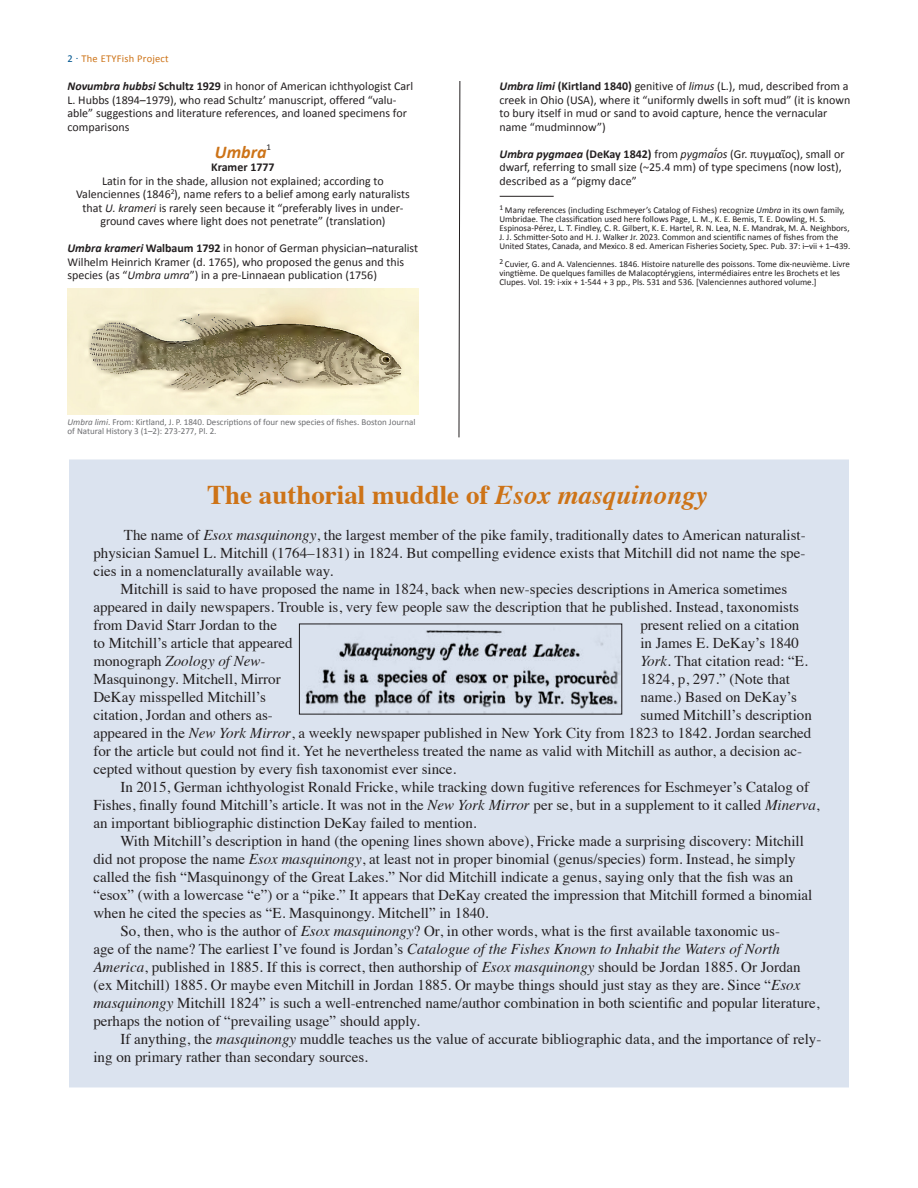
<style>
.page{position:relative;width:918px;height:1188px;background:#fff}
.page>*{position:absolute;margin:0;border:0;box-sizing:border-box;transform-origin:0 0}
.t1{font:700 27px "Times";color:#cd7317}
.t2{font:italic 700 18px "Calibri";color:#cd7317}
.t3{font:15px/18px "Times";color:#231f20}
.t4{font:italic 15px "Times";color:#231f20}
.t5{font:12px/13.5px "Calibri";color:#231f20}
.t6{font:700 12px "Calibri";color:#231f20}
.t7{font:10.5px "Calibri";letter-spacing:.02em;color:#cd7317}
.t8{font:9px/9px "Calibri";color:#231f20}
.t9{font:9px/9px "Calibri";color:#6c6d70}
.s1{color:#00558f}
.s2{font-weight:700;font-style:italic}
.s3{font-weight:700}
.s4{font-style:italic}
.s5{font-style:normal}
</style>
<div class="page">
<svg style="left:458px;top:81px;width:3px;height:357px"></svg>
<hr style="left:500px;top:196px;width:54px;height:1px;background:#231f20">
<img style="left:68px;top:288px;width:350px;height:127px">
<div style="left:68px;top:458px;width:782px;height:631px;background:#dbe3ef;border:2px solid #fff"></div>
<img style="left:305px;top:630px;width:315px;height:82px">
<p class="t7" style="left:68px;top:51px;width:103px"><span class="s1">2 ·</span> The ETYFish Project</p>
<p class="t5" style="left:68px;top:79px;width:347px"><span class="s2">Novumbra hubbsi</span> <span class="s3">Schultz 1929</span> in honor of American ichthyologist Carl L. Hubbs (1894–1979), who read Schultz’ manuscript, offered “valu&shy;able” suggestions and literature references, and loaned specimens for comparisons</p>
<p class="t2" style="left:215px;top:139px;width:58px">Umbra<sup>1</sup></p>
<p class="t6" style="left:211px;top:159px;width:65px">Kramer 1777</p>
<p class="t5" style="left:102px;top:173px;width:283px">Latin for in the shade, allusion not explained; according to</p>
<p class="t5" style="left:76px;top:187px;width:335px;text-align:center">Valenciennes (1846<sup>2</sup>), name refers to a belief among early naturalists that <span class="s4">U. krameri</span> is rarely seen because it “preferably lives in under&shy;ground caves where light does not penetrate” (translation)</p>
<p class="t5" style="left:68px;top:241px;width:352px"><span class="s2">Umbra krameri</span> <span class="s3">Walbaum 1792</span> in honor of German physician–naturalist<br>Wilhelm Heinrich Kramer (d. 1765), who proposed the genus and this species (as “<span class="s4">Umbra umra</span>”) in a pre-Linnaean publication (1756)</p>
<p class="t9" style="left:68px;top:418px;width:350px"><span class="s4">Umbra limi</span>. From: Kirtland, J. P. 1840. Descriptions of four new species of fishes. Boston Journal of Natural History 3 (1–2): 273-277, Pl. 2.</p>
<p class="t5" style="left:500px;top:79px;width:352px"><span class="s2">Umbra limi</span> <span class="s3">(Kirtland 1840)</span> genitive of <span class="s4">limus</span> (L.), mud, described from a creek in Ohio (USA), where it “uniformly dwells in soft mud” (it is known to bury itself in mud or sand to avoid capture, hence the vernacular name “mudminnow”)</p>
<p class="t5" style="left:500px;top:146px;width:347px"><span class="s2">Umbra pygmaea</span> <span class="s3">(DeKay 1842)</span> from <span class="s4">pygmaīoś</span> (Gr. πυγμαῖος), small or dwarf, referring to small size (~25.4 mm) of type specimens (now lost), described as a “pigmy dace”</p>
<p class="t8" style="left:500px;top:205px;width:352px"><sup>1</sup> Many references (including Eschmeyer’s Catalog of Fishes) recognize <span class="s4">Umbra</span> in its own family, Umbridae. The classification used here follows Page, L. M., K. E. Bemis, T. E. Dowling, H. S.<br>Espinosa-Pérez, L. T. Findley, C. R. Gilbert, K. E. Hartel, R. N. Lea, N. E. Mandrak, M. A. Neighbors, J. J. Schmitter-Soto and H. J. Walker Jr. 2023. Common and scientific names of fishes from the United States, Canada, and Mexico. 8 ed. American Fisheries Society, Spec. Pub. 37: i–vii + 1–439.</p>
<p class="t8" style="left:500px;top:259px;width:352px"><sup>2</sup> Cuvier, G. and A. Valenciennes. 1846. Histoire naturelle des poissons. Tome dix-neuvième. Livre vingtième. De quelques familles de Malacoptérygiens, intermédiaires entre les Brochets et les</p>
<p class="t8" style="left:500px;top:277px;width:319px">Clupes. Vol. 19: i-xix + 1-544 + 3 pp., Pls. 531 and 536. [Valenciennes authored volume.]</p>
<p class="t1" style="left:207px;top:469px;width:502px">The authorial muddle of <span class="s4">Esox masquinongy</span></p>
<p class="t3" style="left:93px;top:524px;width:714px;text-align:justify;text-indent:30px">The name of <span class="s4">Esox masquinongy</span>, the largest member of the pike family, traditionally dates to American naturalist&shy;physician Samuel L. Mitchill (1764–1831) in 1824. But compelling evidence exists that Mitchill did not name the spe&shy;cies in a nomenclaturally available way.</p>
<p class="t3" style="left:93px;top:578px;width:707px;text-indent:27px">Mitchill is said to have proposed the name in 1824, back when new-species descriptions in America sometimes appeared in daily newspapers. Trouble is, very few people saw the description that he published. Instead, taxonomists from David Starr Jordan to the</p>
<p class="t3" style="left:640px;top:614px;width:161px">present relied on a citation</p>
<p class="t3" style="left:93px;top:632px;width:201px">to Mitchill’s article that appeared</p>
<p class="t3" style="left:640px;top:632px;width:160px">in James E. DeKay’s 1840</p>
<p class="t4" style="left:93px;top:648px;width:174px"><span class="s5">monograph</span> Zoology of New-</p>
<p class="t3" style="left:640px;top:650px;width:169px"><span class="s4">York</span>. That citation read: “E.</p>
<p class="t3" style="left:93px;top:668px;width:189px">Masquinongy. Mitchell, Mirror</p>
<p class="t3" style="left:640px;top:668px;width:151px">1824, p, 297.” (Note that</p>
<p class="t3" style="left:93px;top:686px;width:174px">DeKay misspelled Mitchill’s</p>
<p class="t3" style="left:640px;top:686px;width:158px">name.) Based on DeKay’s</p>
<p class="t3" style="left:93px;top:704px;width:181px">citation, Jordan and others as-</p>
<p class="t3" style="left:93px;top:704px;width:720px;text-indent:547px">sumed Mitchill’s description appeared in the <span class="s4">New York Mirror</span>, a weekly newspaper published in New York City from 1823 to 1842. Jordan searched for the article but could not find it. Yet he nevertheless treated the name as valid with Mitchill as author, a decision ac&shy;cepted without question by every fish taxonomist ever since.</p>
<p class="t3" style="left:93px;top:776px;width:728px;text-indent:27px">In 2015, German ichthyologist Ronald Fricke, while tracking down fugitive references for Eschmeyer’s Catalog of<br>Fishes, finally found Mitchill’s article. It was not in the <span class="s4">New York Mirror</span> per se, but in a supplement to it called <span class="s4">Minerva</span>, an important bibliographic distinction DeKay failed to mention.</p>
<p class="t3" style="left:93px;top:830px;width:720px;text-indent:27px">With Mitchill’s description in hand (the opening lines shown above), Fricke made a surprising discovery: Mitchill did not propose the name <span class="s4">Esox masquinongy</span>, at least not in proper binomial (genus/species) form. Instead, he simply called the fish “Masquinongy of the Great Lakes.” Nor did Mitchill indicate a genus, saying only that the fish was an “esox” (with a lowercase “e”) or a “pike.” It appears that DeKay created the impression that Mitchill formed a binomial when he cited the species as “E. Masquinongy. Mitchell” in 1840.</p>
<p class="t3" style="left:93px;top:920px;width:728px;text-indent:27px">So, then, who is the author of <span class="s4">Esox masquinongy</span>? Or, in other words, what is the first available taxonomic us-<br>age of the name? The earliest I’ve found is Jordan’s <span class="s4">Catalogue of the Fishes Known to Inhabit the Waters of North America</span>, published in 1885. If this is correct, then authorship of <span class="s4">Esox masquinongy</span> should be Jordan 1885. Or Jordan (ex Mitchill) 1885. Or maybe even Mitchill in Jordan 1885. Or maybe things should just stay as they are. Since “<span class="s4">Esox masquinongy</span> Mitchill 1824” is such a well-entrenched name/author combination in both scientific and popular literature, perhaps the notion of “prevailing usage” should apply.</p>
<p class="t3" style="left:93px;top:1028px;width:729px;text-indent:27px">If anything, the <span class="s4">masquinongy</span> muddle teaches us the value of accurate bibliographic data, and the importance of rely&shy;ing on primary rather than secondary sources.</p>
</div>
